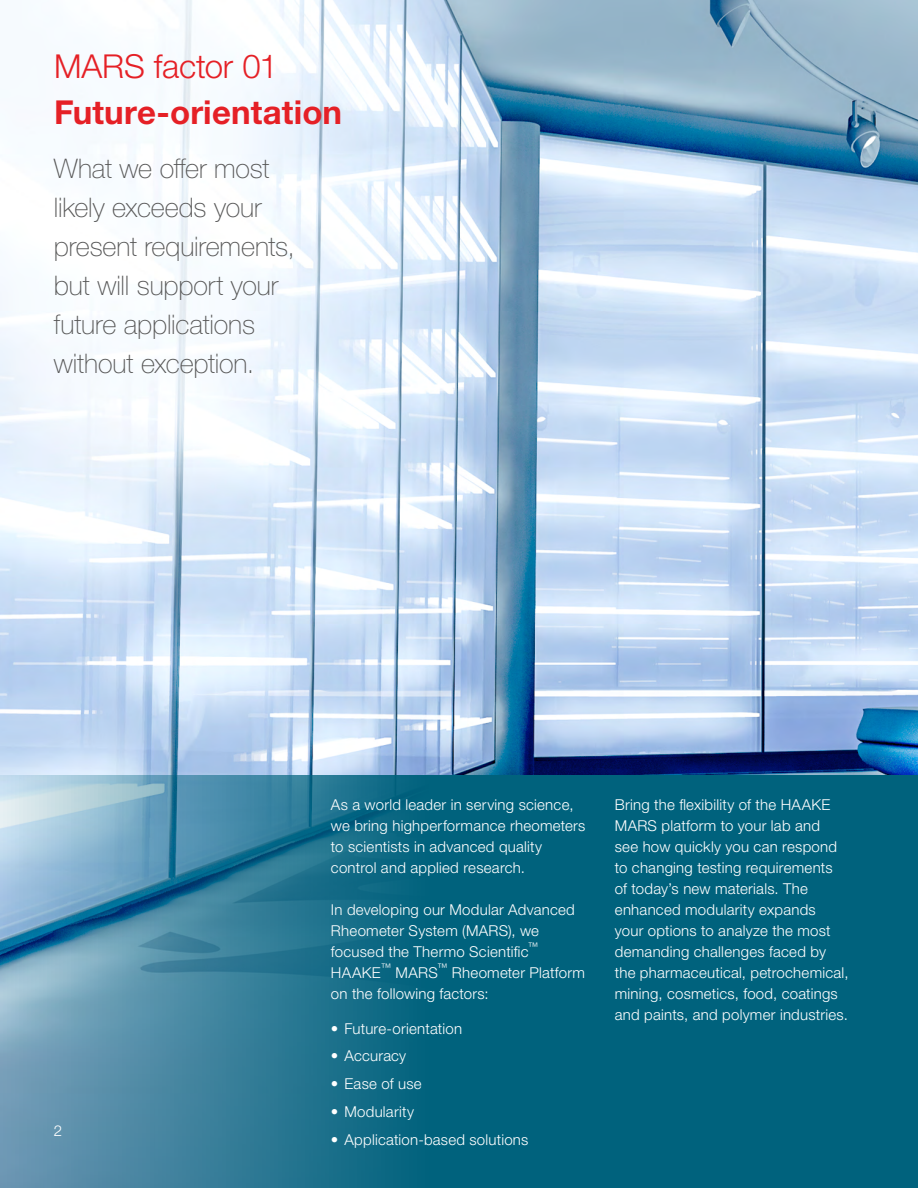
<style>
.page{position:relative;width:918px;height:1188px;background:#fff}
.page>*{position:absolute;margin:0;border:0;box-sizing:border-box;transform-origin:0 0}
.t1{font:700 33px "Helvetica Neue LTW1 G";letter-spacing:.005em;color:#e52026}
.t2{font:300 33px "Helvetica Neue LTW1 G";letter-spacing:-.005em;color:#e52026}
.t3{font:100 27px/39px "Helvetica Neue LTW1 G";letter-spacing:-.005em;color:#565656}
.t4{font:300 15px/21px "Helvetica Neue LTW1 G";letter-spacing:.015em;color:#fff}
.t5{font:300 10.5px "Helvetica Neue LTW1 G";color:#fff}
</style>
<div class="page">
<img style="left:0;top:0;width:918px;height:775px">
<svg style="left:0;top:775px;width:917px;height:413px;background:#1f738e"></svg>
<hr style="left:917px;top:775px;width:1px;height:413px;background:#00627d">
<h1 class="t2" style="left:54px;top:46px;width:225px">MARS factor 01</h1>
<h1 class="t1" style="left:54px;top:92px;width:290px">Future-orientation</h1>
<h2 class="t3" style="left:54px;top:149px;width:243px">What we offer most likely exceeds your present requirements, but will support your future applications without exception.</h2>
<p class="t4" style="left:54px;top:1120px;width:10px">2</p>
<p class="t4" style="left:331px;top:794px;width:256px">As a world leader in serving science, we bring highperformance rheometers to scientists in advanced quality control and applied research.</p>
<p class="t4" style="left:331px;top:899px;width:245px">In developing our Modular Advanced<br>Rheometer System (MARS), we focused the Thermo Scientific</p>
<p class="t5" style="left:528px;top:940px;width:12px">™</p>
<p class="t5" style="left:437px;top:961px;width:12px">™</p>
<p class="t4" style="left:331px;top:962px;width:256px;text-indent:121px">Rheometer Platform on the following factors:</p>
<p class="t4" style="left:331px;top:1018px;width:133px">• Future-orientation</p>
<p class="t4" style="left:331px;top:1045px;width:77px">• Accuracy</p>
<p class="t4" style="left:331px;top:1073px;width:92px">• Ease of use</p>
<p class="t4" style="left:331px;top:1101px;width:85px">• Modularity</p>
<p class="t4" style="left:331px;top:1129px;width:199px">• Application-based solutions</p>
<p class="t5" style="left:381px;top:961px;width:12px">™</p>
<p class="t4" style="left:396px;top:962px;width:44px">MARS</p>
<p class="t4" style="left:331px;top:962px;width:51px">HAAKE</p>
<p class="t4" style="left:615px;top:794px;width:235px">Bring the flexibility of the HAAKE<br>MARS platform to your lab and<br>see how quickly you can respond to changing testing requirements of today’s new materials. The enhanced modularity expands<br>your options to analyze the most demanding challenges faced by the pharmaceutical, petrochemical, mining, cosmetics, food, coatings and paints, and polymer industries.</p>
</div>
